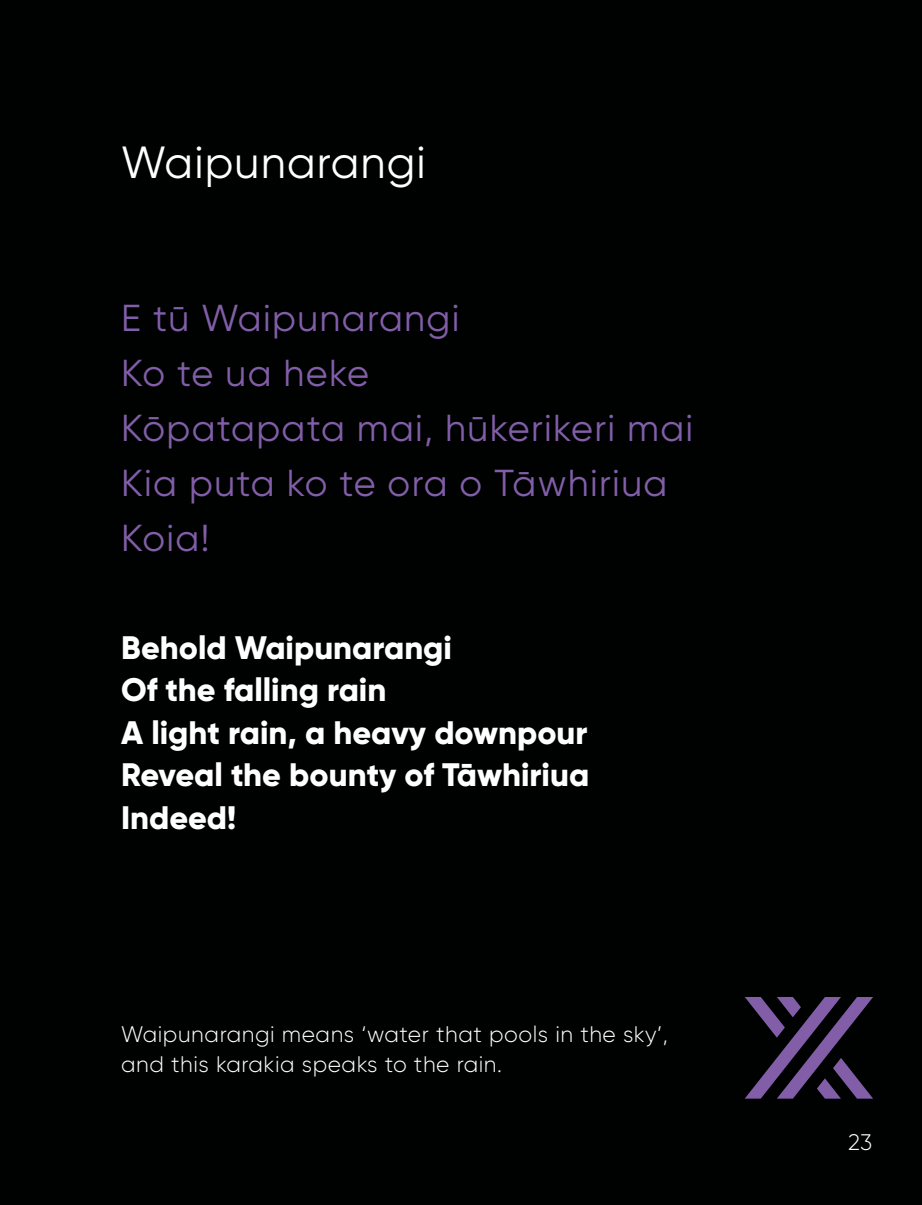
<style>
.page{position:relative;width:922px;height:1205px;background:#fff}
.page>*{position:absolute;margin:0;border:0;box-sizing:border-box;transform-origin:0 0}
.t1{font:45px "Gilroy";letter-spacing:.025em;color:#fff}
.Karakia_Māori{font:37.5px "Gilroy";letter-spacing:.035em;color:#825ea8}
.Karakia_English{font:800 32.5px "Gilroy";color:#fff}
.Body_Text{font:300 22.5px/30px "Gilroy";letter-spacing:.025em;color:#fff}
</style>
<div class="page">
<div style="left:0;top:0;width:921px;height:1205px;background:#000202"></div>
<svg style="left:745px;top:997px;width:127px;height:101px"></svg>
<h1 class="t1" style="left:121px;top:135px;width:306px">Waipunarangi</h1>
<p class="Karakia_Māori" style="left:121px;top:295px;width:339px">E tū Waipunarangi</p>
<p class="Karakia_Māori" style="left:121px;top:350px;width:249px">Ko te ua heke</p>
<p class="Karakia_Māori" style="left:121px;top:405px;width:573px">Kōpatapata mai, hūkerikeri mai</p>
<p class="Karakia_Māori" style="left:121px;top:460px;width:547px">Kia puta ko te ora o Tāwhiriua</p>
<p class="Karakia_Māori" style="left:121px;top:515px;width:90px">Koia!</p>
<p class="Karakia_English" style="left:121px;top:627px;width:332px">Behold Waipunarangi</p>
<p class="Karakia_English" style="left:121px;top:669px;width:267px">Of the falling rain</p>
<p class="Karakia_English" style="left:121px;top:712px;width:468px">A light rain, a heavy downpour</p>
<p class="Karakia_English" style="left:121px;top:754px;width:469px">Reveal the bounty of Tāwhiriua</p>
<p class="Karakia_English" style="left:121px;top:797px;width:117px">Indeed!</p>
<p class="Body_Text" style="left:121px;top:1018px;width:548px">Waipunarangi means ‘water that pools in the sky’, and this karakia speaks to the rain.</p>
<p class="Body_Text" style="left:847px;top:1127px;width:26px">23</p>
</div>
